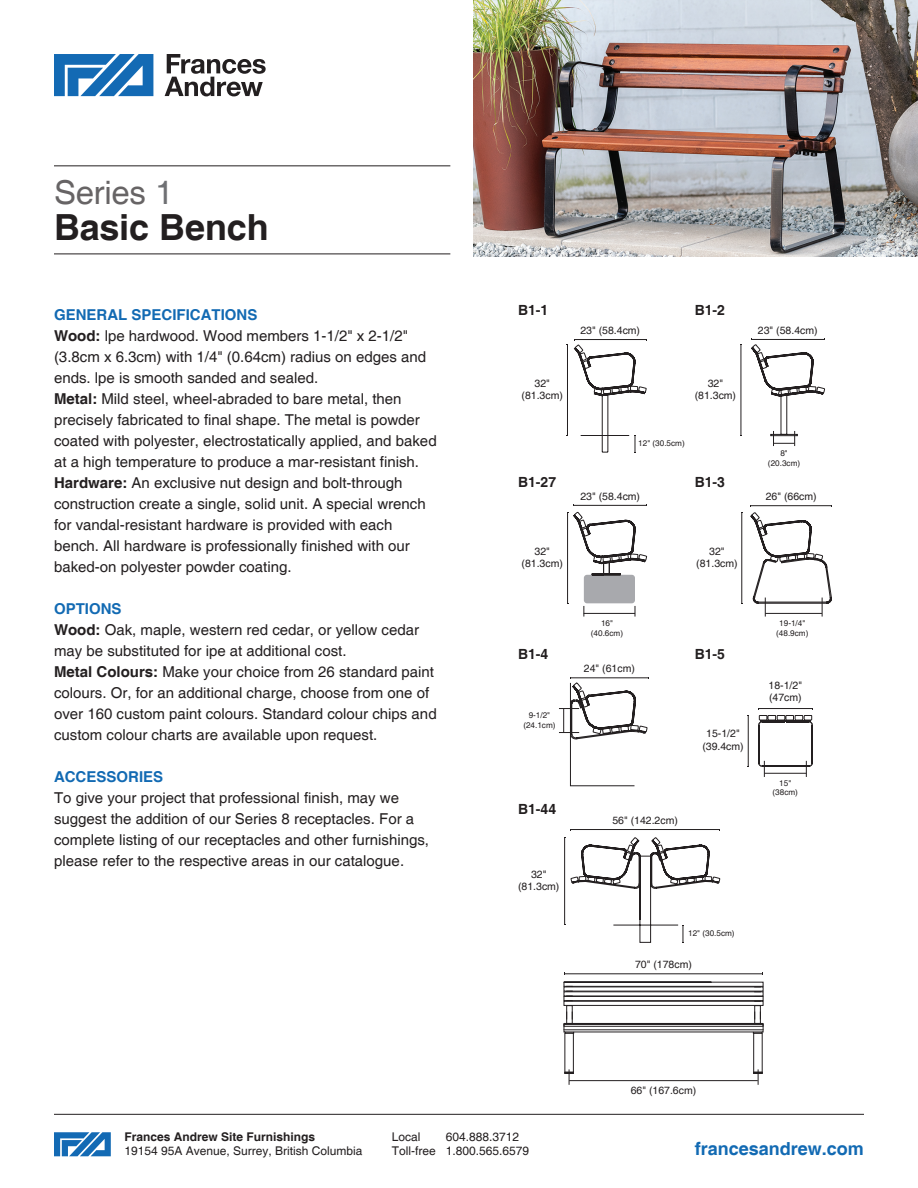
<style>
.page{position:relative;width:918px;height:1188px;background:#fff}
.page>*{position:absolute;margin:0;border:0;box-sizing:border-box;transform-origin:0 0}
.Product_Name{font:700 36px "Helvetica";letter-spacing:-.005em;color:#231f20}
.Series{font:33px "Helvetica";letter-spacing:-.01em;color:#676465}
.t1{font:700 18px "Helvetica";color:#126ab3}
.t2{font:15px/21px "Helvetica";color:#231f20}
.Section_Title{font:700 15px "Helvetica";color:#126ab3}
.t3{font:700 13.95px "Helvetica";color:#231f20}
.t4{font:12px "Helvetica";color:#231f20}
.t5{font:700 12px "Helvetica";color:#231f20}
.t6{font:10.5px/12.6px "Helvetica";color:#231f20;text-align:center}
.t7{font:8.1px/9.8px "Helvetica";color:#231f20;text-align:center}
.s1{color:#6f7073}
.s2{font-weight:700}
</style>
<div class="page">
<div style="left:584px;top:575px;width:51px;height:28px;background:#a8a9ad;border-radius:3px"></div>
<hr style="left:812px;top:725px;width:1px;height:38px;background:#231f20">
<hr style="left:762px;top:766px;width:47px;height:1px;background:#231f20">
<hr style="left:758px;top:725px;width:1px;height:38px;background:#231f20">
<svg style="left:758px;top:715px;width:55px;height:10px"></svg>
<hr style="left:567px;top:345px;width:1px;height:90px;background:#231f20">
<hr style="left:741px;top:345px;width:1px;height:90px;background:#231f20">
<hr style="left:567px;top:512px;width:1px;height:91px;background:#231f20">
<svg style="left:567px;top:512px;width:80px;height:63px"></svg>
<hr style="left:742px;top:513px;width:1px;height:90px;background:#231f20">
<hr style="left:573px;top:505px;width:74px;height:1px;background:#231f20">
<hr style="left:758px;top:708px;width:54px;height:1px;background:#231f20">
<hr style="left:748px;top:715px;width:1px;height:51px;background:#231f20">
<hr style="left:571px;top:829px;width:149px;height:1px;background:#231f20">
<svg style="left:750px;top:505px;width:82px;height:112px"></svg>
<svg style="left:758px;top:761px;width:7px;height:16px"></svg>
<svg style="left:806px;top:761px;width:7px;height:16px"></svg>
<svg style="left:559px;top:677px;width:90px;height:109px"></svg>
<svg style="left:751px;top:339px;width:74px;height:107px"></svg>
<hr style="left:765px;top:613px;width:57px;height:1px;background:#231f20">
<hr style="left:764px;top:773px;width:42px;height:1px;background:#231f20">
<hr style="left:584px;top:613px;width:51px;height:1px;background:#231f20">
<svg style="left:564px;top:837px;width:156px;height:106px"></svg>
<svg style="left:574px;top:339px;width:73px;height:114px"></svg>
<div style="left:566px;top:1005px;width:7px;height:15px;border:1px solid #231f20"></div>
<div style="left:754px;top:1005px;width:7px;height:15px;border:1px solid #231f20"></div>
<div style="left:566px;top:1011px;width:7px;height:13px;border:1px solid #231f20"></div>
<div style="left:754px;top:1011px;width:7px;height:13px;border:1px solid #231f20"></div>
<div style="left:564px;top:1001px;width:199px;height:5px;border:1px solid #231f20"></div>
<div style="left:564px;top:996px;width:199px;height:5px;border:1px solid #231f20"></div>
<div style="left:564px;top:982px;width:199px;height:5px;border:1px solid #231f20"></div>
<div style="left:564px;top:1023px;width:199px;height:4px;border:1px solid #231f20"></div>
<svg style="left:565px;top:1069px;width:9px;height:16px"></svg>
<svg style="left:753px;top:1069px;width:9px;height:16px"></svg>
<div style="left:565px;top:1033px;width:9px;height:40px;border:1px solid #231f20"></div>
<div style="left:753px;top:1033px;width:9px;height:40px;border:1px solid #231f20"></div>
<hr style="left:564px;top:974px;width:199px;height:1px;background:#231f20">
<hr style="left:569px;top:1080px;width:189px;height:1px;background:#231f20">
<hr style="left:54px;top:165px;width:396px;height:1px;background:#231f20">
<hr style="left:54px;top:254px;width:396px;height:1px;background:#231f20">
<svg style="left:54px;top:54px;width:99px;height:42px"></svg>
<svg style="left:165px;top:54px;width:101px;height:42px"></svg>
<hr style="left:54px;top:1114px;width:810px;height:1px;background:#231f20">
<img style="left:473px;top:0;width:445px;height:256px">
<svg style="left:54px;top:1132px;width:57px;height:24px"></svg>
<p class="Series" style="left:54px;top:173px;width:121px">Series <span class="s1">1</span></p>
<p class="Product_Name" style="left:54px;top:205px;width:216px">Basic Bench</p>
<p class="Section_Title" style="left:54px;top:305px;width:205px">GENERAL SPECIFICATIONS</p>
<p class="t2" style="left:54px;top:326px;width:374px"><span class="s2">Wood:</span> lpe hardwood. Wood members 1-1/2" x 2-1/2" (3.8cm x 6.3cm) with 1/4" (0.64cm) radius on edges and ends. lpe is smooth sanded and sealed.</p>
<p class="t2" style="left:54px;top:389px;width:384px"><span class="s2">Metal:</span> Mild steel, wheel-abraded to bare metal, then precisely fabricated to final shape. The metal is powder coated with polyester, electrostatically applied, and baked at a high temperature to produce a mar-resistant finish.</p>
<p class="t2" style="left:54px;top:473px;width:373px"><span class="s2">Hardware:</span> An exclusive nut design and bolt-through construction create a single, solid unit. A special wrench for vandal-resistant hardware is provided with each bench. All hardware is professionally finished with our baked-on polyester powder coating.</p>
<p class="Section_Title" style="left:54px;top:599px;width:69px">OPTIONS</p>
<p class="t2" style="left:54px;top:620px;width:367px"><span class="s2">Wood:</span> Oak, maple, western red cedar, or yellow cedar may be substituted for ipe at additional cost.</p>
<p class="t2" style="left:54px;top:662px;width:384px"><span class="s2">Metal Colours:</span> Make your choice from 26 standard paint colours. Or, for an additional charge, choose from one of over 160 custom paint colours. Standard colour chips and custom colour charts are available upon request.</p>
<p class="Section_Title" style="left:54px;top:767px;width:111px">ACCESSORIES</p>
<p class="t2" style="left:54px;top:788px;width:377px">To give your project that professional finish, may we suggest the addition of our Series 8 receptacles. For a complete listing of our receptacles and other furnishings, please refer to the respective areas in our catalogue.</p>
<p class="t3" style="left:518px;top:301px;width:32px">B1-1</p>
<p class="t6" style="left:580px;top:324px;width:61px">23" (58.4cm)</p>
<p class="t3" style="left:695px;top:301px;width:32px">B1-2</p>
<p class="t6" style="left:522px;top:377px;width:43px">32" (81.3cm)</p>
<p class="t6" style="left:695px;top:377px;width:43px">32" (81.3cm)</p>
<p class="t7" style="left:638px;top:439px;width:48px">12" (30.5cm)</p>
<p class="t3" style="left:518px;top:474px;width:40px">B1-27</p>
<p class="t3" style="left:695px;top:474px;width:32px">B1-3</p>
<p class="t6" style="left:522px;top:545px;width:43px">32" (81.3cm)</p>
<p class="t6" style="left:580px;top:490px;width:61px">23" (58.4cm)</p>
<p class="t6" style="left:696px;top:545px;width:43px">32" (81.3cm)</p>
<p class="t6" style="left:758px;top:324px;width:61px">23" (58.4cm)</p>
<p class="t7" style="left:768px;top:448px;width:34px">8" (20.3cm)</p>
<p class="t6" style="left:766px;top:490px;width:52px">26" (66cm)</p>
<p class="t3" style="left:518px;top:646px;width:32px">B1-4</p>
<p class="t7" style="left:523px;top:710px;width:34px">9-1/2" (24.1cm)</p>
<p class="t3" style="left:518px;top:801px;width:40px">B1-44</p>
<p class="t6" style="left:518px;top:868px;width:43px">32" (81.3cm)</p>
<p class="t7" style="left:591px;top:619px;width:34px">16" (40.6cm)</p>
<p class="t6" style="left:584px;top:663px;width:52px">24" (61cm)</p>
<p class="t3" style="left:695px;top:646px;width:32px">B1-5</p>
<p class="t6" style="left:702px;top:728px;width:43px">15-1/2" (39.4cm)</p>
<p class="t6" style="left:612px;top:815px;width:67px">56" (142.2cm)</p>
<p class="t7" style="left:688px;top:929px;width:48px">12" (30.5cm)</p>
<p class="t6" style="left:635px;top:958px;width:58px">70" (178cm)</p>
<p class="t7" style="left:776px;top:619px;width:34px">19-1/4" (48.9cm)</p>
<p class="t6" style="left:769px;top:679px;width:35px;text-align:left">18-1/2" (47cm)</p>
<p class="t7" style="left:773px;top:778px;width:27px">15" (38cm)</p>
<p class="t6" style="left:631px;top:1085px;width:67px">66" (167.6cm)</p>
<p class="t5" style="left:124px;top:1129px;width:192px">Frances Andrew Site Furnishings</p>
<p class="t4" style="left:124px;top:1144px;width:240px">19154 95A Avenue, Surrey, British Columbia</p>
<p class="t1" style="left:695px;top:1138px;width:171px">francesandrew.com</p>
<p class="t4" style="left:392px;top:1130px;width:30px">Local</p>
<p class="t4" style="left:446px;top:1130px;width:75px">604.888.3712</p>
<p class="t4" style="left:392px;top:1144px;width:139px">Toll-free 1.800.565.6579</p>
</div>
